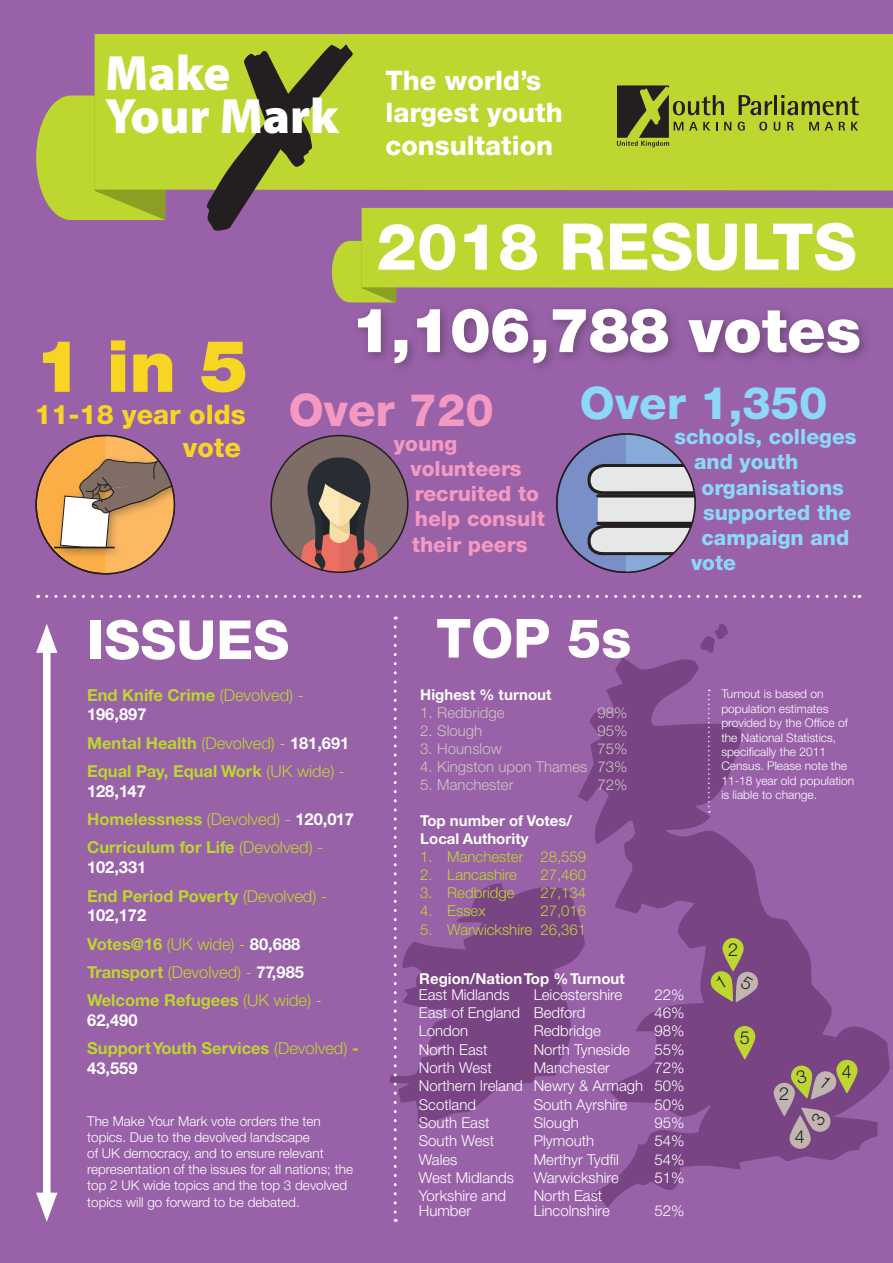
<style>
.page{position:relative;width:893px;height:1263px;background:#9861a8}
.page>*{position:absolute;margin:0;border:0;box-sizing:border-box;transform-origin:0 0}
.t1{font:900 72px "Helvetica Neue CE";color:#f6d523}
.t2{font:800 64.5px "Helvetica Neue CE";color:#fff}
.t3{font:900 61.5px "Helvetica Neue CE";letter-spacing:-.01em;color:#fff}
.t4{font:800 54px "Helvetica Neue CE";color:#fff}
.t5{font:900 49.95px/43.5px "Myriad Pro";color:#fff}
.t6{font:800 45px "Helvetica Neue CE";color:#8dd7f7}
.t7{font:800 45px "Helvetica Neue CE";color:#f499c2}
.t8{font:800 27px/32.4px "Helvetica Neue CE";color:#fff}
.t9{font:800 27px/32.4px "Helvetica Neue CE";color:#f6d523;text-align:right}
.t10{font:800 21px "Helvetica Neue CE";color:#8dd7f7}
.t11{font:800 21px/25.2px "Helvetica Neue CE";color:#f499c2}
.t12{font:300 18px "Helvetica Neue CE";color:#231f20}
.t13{font:700 16.5px/19.8px "Helvetica Neue CE";color:#bed630}
.t14{font:300 16.5px "Helvetica Neue CE";color:#bed630}
.t15{font:300 15px/15px "Helvetica Neue CE";color:#fff}
.t16{font:300 15px "Helvetica Neue CE";color:#bed630}
.t17{font:300 15px "Helvetica Neue CE";color:#cec5c2}
.t18{font:700 15px "Helvetica Neue CE";color:#fff}
.t19{font:300 13.5px/16.2px "Helvetica Neue CE";color:#fff}
.t20{font:300 12px/14.4px "Helvetica Neue CE";color:#fff}
.s1{font-weight:300}
.s2{color:#fff}
.s3{font-weight:700}
.s4{font-weight:700;color:#fff}
</style>
<div class="page">
<div style="left:36px;top:436px;width:138px;height:138px;background:#fbae46;border-radius:50%"></div>
<div style="left:50px;top:437px;width:124px;height:122px;background:#231f20;opacity:.35"></div>
<hr style="left:55px;top:547px;width:59px;height:1px;background:#231f20">
<svg style="left:60px;top:436px;width:114px;height:138px"></svg>
<svg style="left:578px;top:658px;width:312px;height:549px"></svg>
<svg style="left:389px;top:882px;width:196px;height:242px;fill:#784484"></svg>
<div style="left:43px;top:641px;width:8px;height:564px;background:#fff"></div>
<svg style="left:36px;top:624px;width:21px;height:29px"></svg>
<svg style="left:36px;top:1193px;width:21px;height:29px"></svg>
<svg style="left:36px;top:95px;width:129px;height:125px;background:#b3c33a"></svg>
<div style="left:95px;top:34px;width:798px;height:156px;background:#bed630"></div>
<div style="left:271px;top:436px;width:137px;height:136px;background:#7e6c67;border-radius:68px"></div>
<svg style="left:299px;top:457px;width:80px;height:115px"></svg>
<svg style="left:394px;top:627px;width:3px;height:595px"></svg>
<svg style="left:708px;top:690px;width:2px;height:122px"></svg>
<svg style="left:47px;top:595px;width:813px;height:3px"></svg>
<svg style="left:789px;top:1115px;width:22px;height:34px"></svg>
<svg style="left:774px;top:1083px;width:21px;height:33px"></svg>
<svg style="left:722px;top:938px;width:22px;height:34px"></svg>
<svg style="left:836px;top:1060px;width:22px;height:34px"></svg>
<svg style="left:734px;top:1026px;width:21px;height:34px"></svg>
<svg style="left:207px;top:45px;width:686px;height:258px"></svg>
<svg style="left:700px;top:624px;width:28px;height:29px"></svg>
<div style="left:557px;top:434px;width:138px;height:138px;background:#7a8fc8;border-radius:50%"></div>
<svg style="left:587px;top:434px;width:108px;height:138px"></svg>
<div style="left:352px;top:303px;width:519px;height:72px;background:#231f20;opacity:.35"></div>
<svg style="left:790px;top:1064px;width:48px;height:36px;background:#a08d7a"></svg>
<svg style="left:709px;top:970px;width:51px;height:32px;background:#9f8c78"></svg>
<svg style="left:801px;top:1107px;width:31px;height:26px"></svg>
<p class="t5" style="left:105px;top:51px;width:235px">Make<br>Your Mark</p>
<p class="t8" style="left:385px;top:64px;width:179px">The world’s largest youth consultation</p>
<p class="t2" style="left:376px;top:207px;width:482px">2018 RESULTS</p>
<p class="t1" style="left:35px;top:321px;width:215px">1 in 5</p>
<p class="t9" style="left:35px;top:398px;width:213px">11-18 year olds vote</p>
<p class="t3" style="left:351px;top:292px;width:512px">1,106,788 votes</p>
<p class="t7" style="left:289px;top:382px;width:207px">Over 720</p>
<p class="t11" style="left:410px;top:431px;width:136px;text-indent:-16px">young volunteers recruited to help consult their peers</p>
<p class="t6" style="left:580px;top:375px;width:249px">Over 1,350</p>
<p class="t10" style="left:674px;top:424px;width:184px">schools, colleges</p>
<p class="t10" style="left:694px;top:449px;width:106px">and youth</p>
<p class="t10" style="left:701px;top:474px;width:144px">organisations</p>
<p class="t10" style="left:703px;top:499px;width:150px">supported the</p>
<p class="t10" style="left:701px;top:525px;width:149px">campaign and</p>
<p class="t10" style="left:691px;top:550px;width:47px">vote</p>
<p class="t4" style="left:87px;top:607px;width:204px">ISSUES</p>
<p class="t13" style="left:87px;top:685px;width:218px">End Knife Crime <span class="s1">(Devolved) -<br></span><span class="s2">196,897</span></p>
<p class="t13" style="left:87px;top:733px;width:264px">Mental Health <span class="s1">(Devolved) -</span> <span class="s2">181,691</span></p>
<p class="t13" style="left:87px;top:761px;width:259px">Equal Pay, Equal Work <span class="s1">(UK wide) -<br></span><span class="s2">128,147</span></p>
<p class="t13" style="left:87px;top:809px;width:268px">Homelessness <span class="s1">(Devolved) -</span> <span class="s2">120,017</span></p>
<p class="t13" style="left:87px;top:838px;width:238px">Curriculum for Life <span class="s1">(Devolved) -<br></span><span class="s2">102,331</span></p>
<p class="t13" style="left:87px;top:886px;width:241px">End Period Poverty <span class="s1">(Devolved) -<br></span><span class="s2">102,172</span></p>
<p class="t14" style="left:87px;top:934px;width:215px"><span class="s3">Votes@16</span> (UK wide) - <span class="s4">80,688</span></p>
<p class="t14" style="left:87px;top:962px;width:218px"><span class="s3">Transport</span> (Devolved) - <span class="s4">77,985</span></p>
<p class="t13" style="left:87px;top:991px;width:236px">Welcome Refugees <span class="s1">(UK wide) -<br></span><span class="s2">62,490</span></p>
<p class="t13" style="left:87px;top:1039px;width:273px">Support Youth Services <span class="s1">(Devolved)</span> -<br><span class="s2">43,559</span></p>
<p class="t19" style="left:87px;top:1113px;width:267px">The Make Your Mark vote orders the ten topics. Due to the devolved landscape<br>of UK democracy, and to ensure relevant representation of the issues for all nations; the top 2 UK wide topics and the top 3 devolved topics will go forward to be debated.</p>
<p class="t4" style="left:436px;top:605px;width:197px">TOP 5s</p>
<p class="t18" style="left:420px;top:686px;width:133px">Highest % turnout</p>
<p class="t17" style="left:420px;top:704px;width:86px">1. Redbridge</p>
<p class="t17" style="left:597px;top:704px;width:32px">98%</p>
<p class="t17" style="left:420px;top:722px;width:64px">2. Slough</p>
<p class="t17" style="left:597px;top:722px;width:32px">95%</p>
<p class="t17" style="left:420px;top:740px;width:83px">3. Hounslow</p>
<p class="t17" style="left:597px;top:740px;width:32px">75%</p>
<p class="t17" style="left:420px;top:758px;width:209px">4. Kingston upon Thames 73%</p>
<p class="t17" style="left:420px;top:776px;width:95px">5. Manchester</p>
<p class="t17" style="left:597px;top:776px;width:32px">72%</p>
<p class="t18" style="left:420px;top:812px;width:153px">Top number of Votes/</p>
<p class="t18" style="left:420px;top:830px;width:110px">Local Authority</p>
<p class="t16" style="left:420px;top:848px;width:167px">1. Manchester 28,559</p>
<p class="t16" style="left:420px;top:866px;width:98px">2. Lancashire</p>
<p class="t16" style="left:540px;top:866px;width:47px">27,460</p>
<p class="t16" style="left:420px;top:884px;width:96px">3. Redbridge</p>
<p class="t16" style="left:540px;top:884px;width:47px">27,134</p>
<p class="t16" style="left:420px;top:902px;width:67px">4. Essex</p>
<p class="t16" style="left:540px;top:902px;width:47px">27,016</p>
<p class="t16" style="left:420px;top:920px;width:167px">5. Warwickshire 26,361</p>
<p class="t18" style="left:419px;top:969px;width:207px">Region/Nation Top % Turnout</p>
<p class="t15" style="left:419px;top:987px;width:92px">East Midlands</p>
<p class="t15" style="left:534px;top:987px;width:90px">Leicestershire</p>
<p class="t15" style="left:655px;top:987px;width:32px">22%</p>
<p class="t15" style="left:419px;top:1005px;width:103px">East of England</p>
<p class="t15" style="left:534px;top:1005px;width:53px">Bedford</p>
<p class="t15" style="left:655px;top:1005px;width:32px">46%</p>
<p class="t15" style="left:419px;top:1023px;width:51px">London</p>
<p class="t15" style="left:534px;top:1023px;width:69px">Redbridge</p>
<p class="t15" style="left:655px;top:1023px;width:32px">98%</p>
<p class="t15" style="left:419px;top:1042px;width:70px">North East</p>
<p class="t15" style="left:534px;top:1042px;width:98px">North Tyneside</p>
<p class="t15" style="left:655px;top:1042px;width:32px">55%</p>
<p class="t15" style="left:419px;top:1060px;width:75px">North West</p>
<p class="t15" style="left:534px;top:1060px;width:78px">Manchester</p>
<p class="t15" style="left:655px;top:1060px;width:32px">72%</p>
<p class="t15" style="left:419px;top:1078px;width:105px">Northern Ireland</p>
<p class="t15" style="left:534px;top:1078px;width:111px">Newry &amp; Armagh</p>
<p class="t15" style="left:655px;top:1078px;width:32px">50%</p>
<p class="t15" style="left:419px;top:1097px;width:59px">Scotland</p>
<p class="t15" style="left:534px;top:1097px;width:95px">South Ayrshire</p>
<p class="t15" style="left:655px;top:1097px;width:32px">50%</p>
<p class="t15" style="left:419px;top:1115px;width:72px">South East</p>
<p class="t15" style="left:534px;top:1115px;width:47px">Slough</p>
<p class="t15" style="left:655px;top:1115px;width:32px">95%</p>
<p class="t15" style="left:419px;top:1133px;width:77px">South West</p>
<p class="t15" style="left:534px;top:1133px;width:62px">Plymouth</p>
<p class="t15" style="left:655px;top:1133px;width:32px">54%</p>
<p class="t15" style="left:419px;top:1152px;width:40px">Wales</p>
<p class="t15" style="left:534px;top:1152px;width:87px">Merthyr Tydfil</p>
<p class="t15" style="left:655px;top:1152px;width:32px">54%</p>
<p class="t15" style="left:419px;top:1170px;width:97px">West Midlands</p>
<p class="t15" style="left:534px;top:1170px;width:87px">Warwickshire</p>
<p class="t15" style="left:655px;top:1170px;width:32px">51%</p>
<p class="t15" style="left:419px;top:1188px;width:89px">Yorkshire and<br>Humber</p>
<p class="t15" style="left:534px;top:1188px;width:78px">North East<br>Lincolnshire</p>
<p class="t15" style="left:655px;top:1203px;width:32px">52%</p>
<p class="t20" style="left:721px;top:687px;width:134px">Turnout is based on population estimates provided by the Office of the National Statistics, specifically the 2011<br>Census. Please note the<br>11-18 year old population is liable to change.</p>
<p class="t12" style="left:728px;top:939px;width:12px">2</p>
<p class="t12" style="left:740px;top:1027px;width:12px">5</p>
<p class="t12" style="left:779px;top:1083px;width:12px">2</p>
<p class="t12" style="left:795px;top:1126px;width:12px">4</p>
<p class="t12" style="left:842px;top:1060px;width:12px">4</p>
</div>
